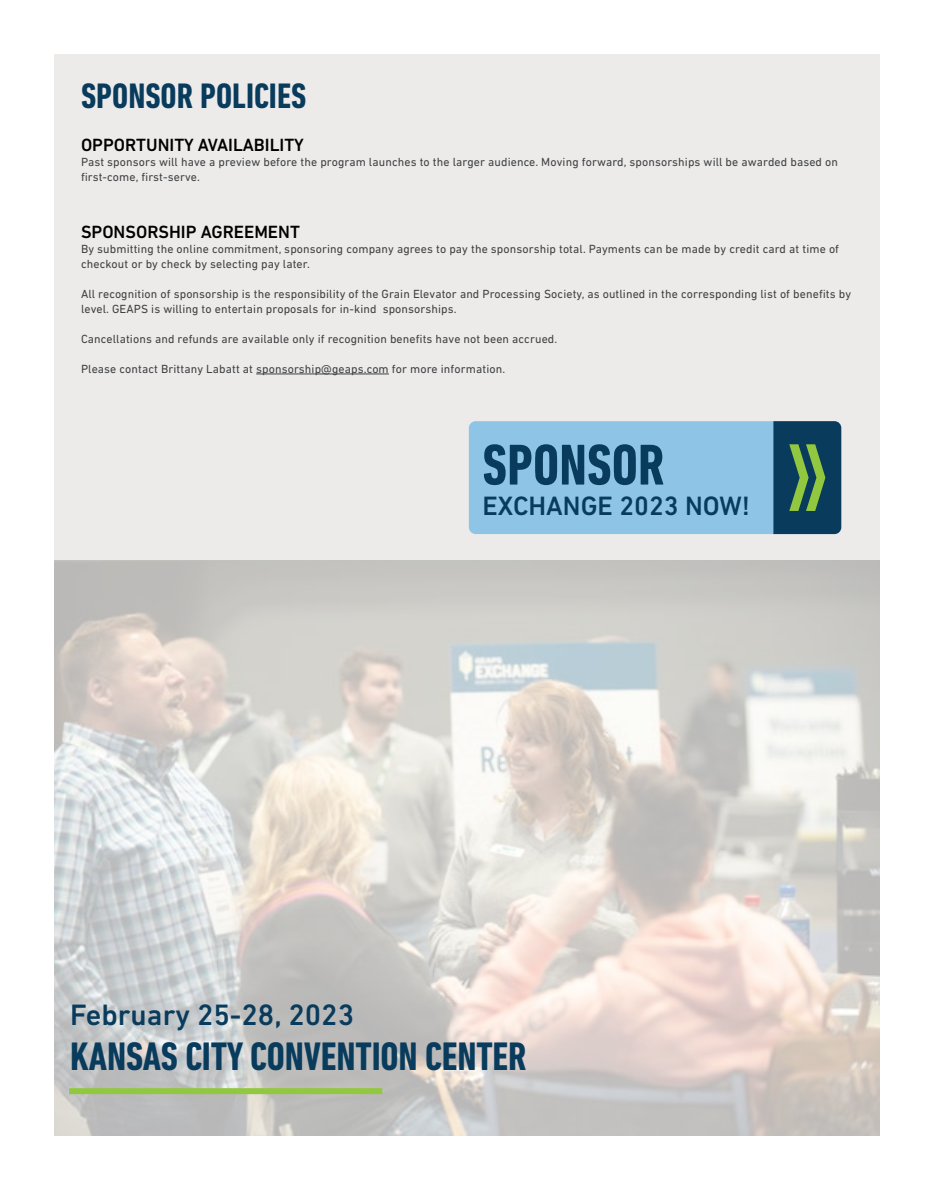
<style>
.page{position:relative;width:925px;height:1188px;background:#fff}
.page>*{position:absolute;margin:0;border:0;box-sizing:border-box;transform-origin:0 0}
.t1{font:700 condensed 58.5px "DIN Next LT Pro";color:#093b5c}
.t2{font:700 condensed 40.5px "DIN Next LT Pro";letter-spacing:-.005em;color:#093b5c}
.t3{font:700 condensed 36px "DIN Next LT Pro";color:#093b5c}
.t4{font:500 30px "DIN Next LT Pro";color:#093b5c}
.t5{font:500 27px "DIN Next LT Pro";color:#093b5c}
.t6{font:500 18px "DIN Next LT Pro";color:#000}
.t7{font:12px/15px "DIN Next LT Pro";letter-spacing:.01em;color:#414042}
</style>
<div class="page">
<img style="left:54px;top:559px;width:825px;height:577px">
<div style="left:69px;top:1088px;width:313px;height:6px;background:#92c83f"></div>
<div style="left:54px;top:54px;width:825px;height:505px;background:#ecebea"></div>
<hr style="left:256px;top:374px;width:133px;height:1px;background:#414042">
<div style="left:469px;top:421px;width:372px;height:113px;background:#8ec5e6;border-radius:7px"></div>
<svg style="left:773px;top:421px;width:68px;height:113px;background:#1f5258"></svg>
<h3 class="t3" style="left:81px;top:75px;width:227px">SPONSOR POLICIES</h3>
<h3 class="t6" style="left:81px;top:134px;width:224px">OPPORTUNITY AVAILABILITY</h3>
<p class="t7" style="left:81px;top:154px;width:758px">Past sponsors will have a preview before the program launches to the larger audience. Moving forward, sponsorships will be awarded based on first-come, first-serve.</p>
<h3 class="t6" style="left:81px;top:221px;width:220px">SPONSORSHIP AGREEMENT</h3>
<p class="t7" style="left:81px;top:241px;width:759px">By submitting the online commitment, sponsoring company agrees to pay the sponsorship total. Payments can be made by credit card at time of checkout or by check by selecting pay later.</p>
<p class="t7" style="left:81px;top:286px;width:771px">All recognition of sponsorship is the responsibility of the Grain Elevator and Processing Society, as outlined in the corresponding list of benefits by level. GEAPS is willing to entertain proposals for in-kind sponsorships.</p>
<p class="t7" style="left:81px;top:331px;width:478px">Cancellations and refunds are available only if recognition benefits have not been accrued.</p>
<p class="t7" style="left:81px;top:361px;width:426px">Please contact Brittany Labatt at sponsorship@geaps.com for more information.</p>
<h1 class="t1" style="left:482px;top:432px;width:184px">SPONSOR</h1>
<h3 class="t5" style="left:482px;top:490px;width:269px">EXCHANGE 2023 NOW!</h3>
<h3 class="t4" style="left:70px;top:997px;width:285px">February 25-28, 2023</h3>
<h2 class="t2" style="left:70px;top:1033px;width:458px">KANSAS CITY CONVENTION CENTER</h2>
</div>
